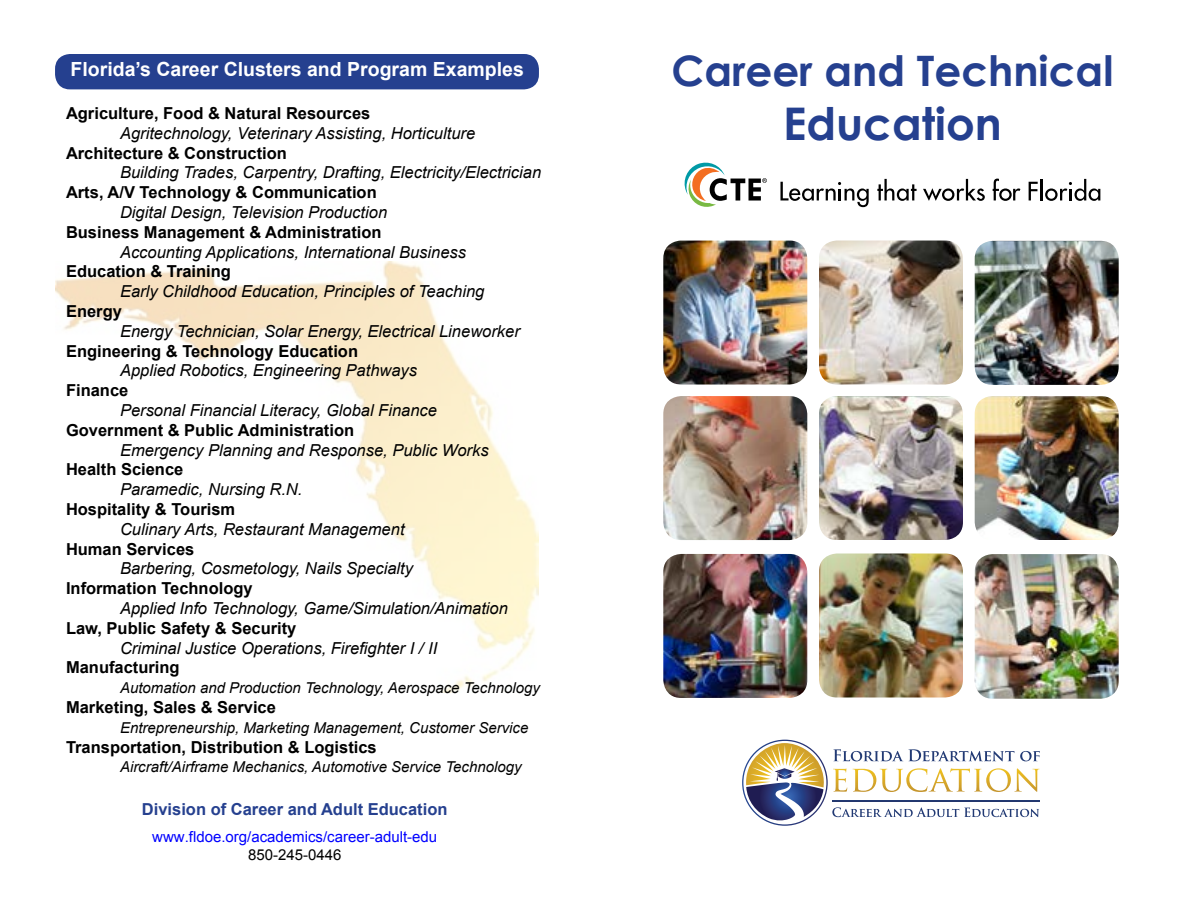
<style>
.page{position:relative;width:1188px;height:918px;background:#fff}
.page>*{position:absolute;margin:0;border:0;box-sizing:border-box;transform-origin:0 0}
.t1{font:700 45px "Century Gothic";color:#25408f}
.t2{font:700 42px "Century Gothic";color:#25408f}
.t3{font:700 19.5px "Arial";color:#fff}
.t4{font:italic 16.5px "Arial";color:#000}
.t5{font:700 16.5px "Arial";color:#000}
.t6{font:700 16.5px "Arial";color:#25408f}
.t7{font:italic 15px "Arial";color:#000}
.t8{font:15px/18px "Arial";color:#00f;text-align:center}
.s1{color:#000}
</style>
<div class="page">
<img style="left:55px;top:261px;width:484px;height:432px">
<div style="left:55px;top:54px;width:484px;height:35px;background:#25408f;border-radius:15px"></div>
<svg style="left:742px;top:740px;width:298px;height:86px"></svg>
<svg style="left:780px;top:182px;width:89px;height:25px"></svg>
<svg style="left:877px;top:179px;width:40px;height:22px"></svg>
<svg style="left:923px;top:179px;width:62px;height:22px"></svg>
<svg style="left:993px;top:179px;width:27px;height:22px"></svg>
<svg style="left:1029px;top:182px;width:9px;height:18px"></svg>
<hr style="left:1041px;top:179px;width:2px;height:21px;background:#000">
<svg style="left:1045px;top:179px;width:55px;height:22px"></svg>
<svg style="left:685px;top:163px;width:82px;height:44px"></svg>
<img style="left:663px;top:241px;width:144px;height:144px">
<img style="left:819px;top:554px;width:144px;height:144px">
<img style="left:975px;top:554px;width:144px;height:145px">
<img style="left:975px;top:396px;width:144px;height:144px">
<img style="left:663px;top:554px;width:144px;height:144px">
<img style="left:663px;top:396px;width:144px;height:144px">
<img style="left:975px;top:241px;width:144px;height:144px">
<img style="left:819px;top:396px;width:144px;height:144px">
<img style="left:819px;top:241px;width:144px;height:144px">
<p class="t3" style="left:71px;top:56px;width:455px">Florida’s Career Clusters and Program Examples</p>
<p class="t5" style="left:66px;top:102px;width:306px">Agriculture, Food &amp; Natural Resources</p>
<p class="t4" style="left:120px;top:122px;width:357px">Agritechnology, Veterinary Assisting, Horticulture</p>
<p class="t5" style="left:66px;top:142px;width:222px">Architecture &amp; Construction</p>
<p class="t4" style="left:120px;top:162px;width:423px">Building Trades, Carpentry, Drafting, Electricity/Electrician</p>
<p class="t5" style="left:66px;top:181px;width:312px">Arts, A/V Technology &amp; Communication</p>
<p class="t4" style="left:120px;top:202px;width:269px">Digital Design, Television Production</p>
<p class="t5" style="left:66px;top:221px;width:317px">Business Management &amp; Administration</p>
<p class="t4" style="left:120px;top:241px;width:348px">Accounting Applications, International Business</p>
<p class="t5" style="left:66px;top:261px;width:167px">Education &amp; Training</p>
<p class="t4" style="left:120px;top:281px;width:366px">Early Childhood Education, Principles of Teaching</p>
<p class="t5" style="left:66px;top:300px;width:57px">Energy</p>
<p class="t4" style="left:120px;top:320px;width:401px">Energy Technician, Solar Energy, Electrical Lineworker</p>
<p class="t5" style="left:66px;top:340px;width:294px">Engineering &amp; Technology Education</p>
<p class="t4" style="left:120px;top:360px;width:299px">Applied Robotics, Engineering Pathways</p>
<p class="t5" style="left:66px;top:379px;width:64px">Finance</p>
<p class="t4" style="left:120px;top:400px;width:319px">Personal Financial Literacy, Global Finance</p>
<p class="t5" style="left:66px;top:419px;width:290px">Government &amp; Public Administration</p>
<p class="t4" style="left:120px;top:439px;width:370px">Emergency Planning and Response, Public Works</p>
<p class="t5" style="left:66px;top:459px;width:119px">Health Science</p>
<p class="t4" style="left:120px;top:479px;width:184px">Paramedic, Nursing R.N.</p>
<p class="t5" style="left:66px;top:498px;width:171px">Hospitality &amp; Tourism</p>
<p class="t4" style="left:120px;top:518px;width:286px">Culinary Arts, Restaurant Management</p>
<p class="t5" style="left:66px;top:538px;width:130px">Human Services</p>
<p class="t4" style="left:120px;top:558px;width:295px">Barbering, Cosmetology, Nails Specialty</p>
<p class="t5" style="left:66px;top:577px;width:188px">Information Technology</p>
<p class="t4" style="left:120px;top:598px;width:389px">Applied Info Technology, Game/Simulation/Animation</p>
<p class="t5" style="left:66px;top:617px;width:232px">Law, Public Safety &amp; Security</p>
<p class="t4" style="left:120px;top:637px;width:319px">Criminal Justice Operations, Firefighter I / II</p>
<p class="t5" style="left:66px;top:657px;width:115px">Manufacturing</p>
<p class="t7" style="left:120px;top:678px;width:421px">Automation and Production Technology, Aerospace Technology</p>
<p class="t5" style="left:66px;top:696px;width:212px">Marketing, Sales &amp; Service</p>
<p class="t7" style="left:120px;top:718px;width:410px">Entrepreneurship, Marketing Management, Customer Service</p>
<p class="t5" style="left:66px;top:736px;width:312px">Transportation, Distribution &amp; Logistics</p>
<p class="t7" style="left:120px;top:757px;width:403px">Aircraft/Airframe Mechanics, Automotive Service Technology</p>
<p class="t6" style="left:142px;top:798px;width:307px">Division of Career and Adult Education</p>
<p class="t8" style="left:152px;top:828px;width:287px">www.fldoe.org/academics/career-adult-edu<br><span class="s1">850-245-0446</span></p>
<h1 class="t2" style="left:672px;top:38px;width:443px">Career and Technical</h1>
<h1 class="t1" style="left:783px;top:89px;width:220px">Education</h1>
</div>
